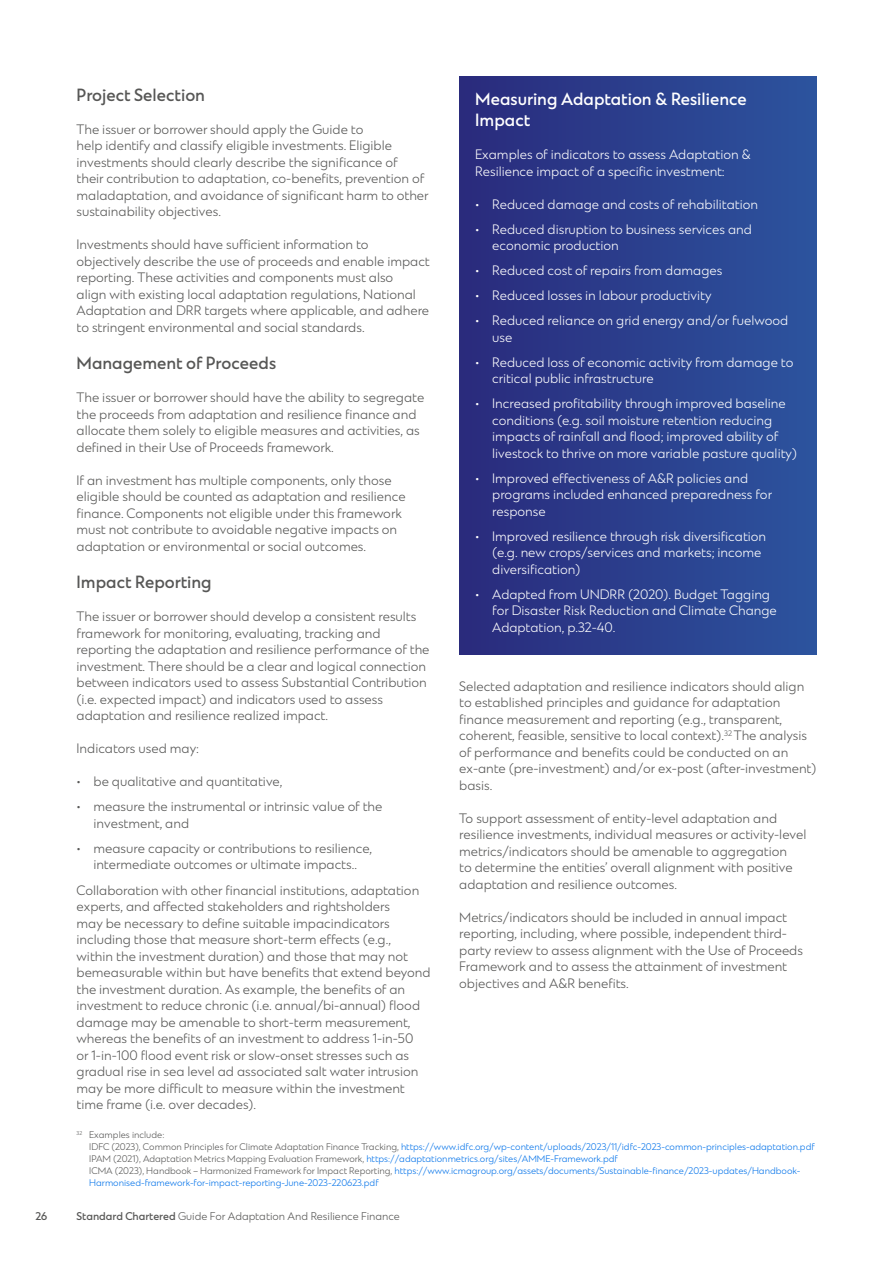
<style>
.page{position:relative;width:893px;height:1263px;background:#fff}
.page>*{position:absolute;margin:0;border:0;box-sizing:border-box;transform-origin:0 0}
.t1{font:500 16.5px "SC Prosper Sans";color:#575756}
.t2{font:500 16.5px/21px "SC Prosper Sans";color:#fff}
.t3{font:300 12.75px/16.5px "SC Prosper Sans";color:#575756}
.t4{font:300 12.75px/16.5px "SC Prosper Sans";color:#fff}
.t5{font:300 10.5px "SC Prosper Sans";color:#575756}
.t6{font:500 10.5px "SC Prosper Sans";color:#575756}
.t7{font:300 9px/12px "SC Prosper Sans";color:#0473ea}
.s1{color:#575756}
.s2{font-weight:500}
</style>
<div class="page">
<div style="left:459px;top:77px;width:357px;height:578px;background:linear-gradient(to right,#2a2a7c,#2c549e)"></div>
<p class="t1" style="left:77px;top:83px;width:130px">Project Selection</p>
<p class="t3" style="left:77px;top:121px;width:353px">The issuer or borrower should apply the Guide to<br>help identify and classify eligible investments. Eligible investments should clearly describe the significance of<br>their contribution to adaptation, co-benefits, prevention of maladaptation, and avoidance of significant harm to other sustainability objectives.</p>
<p class="t3" style="left:77px;top:236px;width:355px">Investments should have sufficient information to objectively describe the use of proceeds and enable impact reporting. These activities and components must also<br>align with existing local adaptation regulations, National Adaptation and DRR targets where applicable, and adhere to stringent environmental and social standards.</p>
<p class="t1" style="left:77px;top:351px;width:201px">Management of Proceeds</p>
<p class="t3" style="left:77px;top:389px;width:349px">The issuer or borrower should have the ability to segregate the proceeds from adaptation and resilience finance and allocate them solely to eligible measures and activities, as defined in their Use of Proceeds framework.</p>
<p class="t3" style="left:77px;top:472px;width:331px">If an investment has multiple components, only those eligible should be counted as adaptation and resilience finance. Components not eligible under this framework must not contribute to avoidable negative impacts on adaptation or environmental or social outcomes.</p>
<p class="t1" style="left:77px;top:570px;width:137px">Impact Reporting</p>
<p class="t3" style="left:77px;top:608px;width:355px">The issuer or borrower should develop a consistent results framework for monitoring, evaluating, tracking and reporting the adaptation and resilience performance of the investment. There should be a clear and logical connection between indicators used to assess Substantial Contribution (i.e. expected impact) and indicators used to assess adaptation and resilience realized impact.</p>
<p class="t3" style="left:77px;top:740px;width:124px">Indicators used may:</p>
<p class="t3" style="left:77px;top:773px;width:207px">• be qualitative and quantitative,</p>
<p class="t3" style="left:94px;top:798px;width:290px;text-indent:-17px">• measure the instrumental or intrinsic value of the investment, and</p>
<p class="t3" style="left:77px;top:840px;width:297px;text-align:center">• measure capacity or contributions to resilience, intermediate outcomes or ultimate impacts..</p>
<p class="t3" style="left:77px;top:881px;width:356px">Collaboration with other financial institutions, adaptation experts, and affected stakeholders and rightsholders<br>may be necessary to define suitable impacindicators including those that measure short-term effects (e.g., within the investment duration) and those that may not bemeasurable within but have benefits that extend beyond the investment duration. As example, the benefits of an investment to reduce chronic (i.e. annual/bi-annual) flood damage may be amenable to short-term measurement, whereas the benefits of an investment to address 1-in-50<br>or 1-in-100 flood event risk or slow-onset stresses such as gradual rise in sea level ad associated salt water intrusion may be more difficult to measure within the investment time frame (i.e. over decades).</p>
<p class="t2" style="left:475px;top:88px;width:273px">Measuring Adaptation &amp; Resilience<br>Impact</p>
<p class="t4" style="left:475px;top:146px;width:277px">Examples of indicators to assess Adaptation &amp;<br>Resilience impact of a specific investment:</p>
<p class="t4" style="left:475px;top:196px;width:284px">• Reduced damage and costs of rehabilitation</p>
<p class="t4" style="left:492px;top:221px;width:261px;text-indent:-17px">• Reduced disruption to business services and economic production</p>
<p class="t4" style="left:475px;top:262px;width:249px">• Reduced cost of repairs from damages</p>
<p class="t4" style="left:475px;top:287px;width:238px">• Reduced losses in labour productivity</p>
<p class="t4" style="left:492px;top:312px;width:298px;text-indent:-17px">• Reduced reliance on grid energy and/or fuelwood use</p>
<p class="t4" style="left:492px;top:354px;width:303px;text-indent:-17px">• Reduced loss of economic activity from damage to critical public infrastructure</p>
<p class="t4" style="left:492px;top:395px;width:306px;text-indent:-17px">• Increased profitability through improved baseline conditions (e.g. soil moisture retention reducing impacts of rainfall and flood; improved ability of livestock to thrive on more variable pasture quality)</p>
<p class="t4" style="left:492px;top:470px;width:281px;text-indent:-17px">• Improved effectiveness of A&amp;R policies and programs included enhanced preparedness for response</p>
<p class="t4" style="left:492px;top:528px;width:276px;text-indent:-17px">• Improved resilience through risk diversification (e.g. new crops/services and markets; income diversification)</p>
<p class="t4" style="left:492px;top:586px;width:286px;text-indent:-17px">• Adapted from UNDRR (2020). Budget Tagging for Disaster Risk Reduction and Climate Change<br>Adaptation, p.32-40.</p>
<p class="t3" style="left:459px;top:678px;width:359px">Selected adaptation and resilience indicators should align to established principles and guidance for adaptation finance measurement and reporting (e.g., transparent, coherent, feasible, sensitive to local context).<sup>32</sup> The analysis of performance and benefits could be conducted on an ex-ante (pre-investment) and/or ex-post (after-investment) basis.</p>
<p class="t3" style="left:459px;top:810px;width:349px">To support assessment of entity-level adaptation and resilience investments, individual measures or activity-level metrics/indicators should be amenable to aggregation<br>to determine the entities’ overall alignment with positive adaptation and resilience outcomes.</p>
<p class="t3" style="left:459px;top:909px;width:345px">Metrics/indicators should be included in annual impact reporting, including, where possible, independent third&shy;party review to assess alignment with the Use of Proceeds Framework and to assess the attainment of investment objectives and A&amp;R benefits.</p>
<p class="t7" style="left:89px;top:1129px;width:727px;text-indent:-13px"><sup>32</sup> <span class="s1">Examples include:<br>IDFC (2023), Common Principles for Climate Adaptation Finance Tracking,</span> https://www.idfc.org/wp-content/uploads/2023/11/idfc-2023-common-principles-adaptation.pdf <span class="s1">IPAM (2021), Adaptation Metrics Mapping Evaluation Framework,</span> https://adaptationmetrics.org/sites/AMME-Framework.pdf<br><span class="s1">ICMA (2023), Handbook – Harmonized Framework for Impact Reporting,</span> https://www.icmagroup.org/assets/documents/Sustainable-finance/2023-updates/Handbook-Harmonised-framework-for-impact-reporting-June-2023-220623.pdf</p>
<p class="t6" style="left:35px;top:1208px;width:13px">26</p>
<p class="t5" style="left:77px;top:1208px;width:325px"><span class="s2">Standard Chartered</span> Guide For Adaptation And Resilience Finance</p>
</div>
